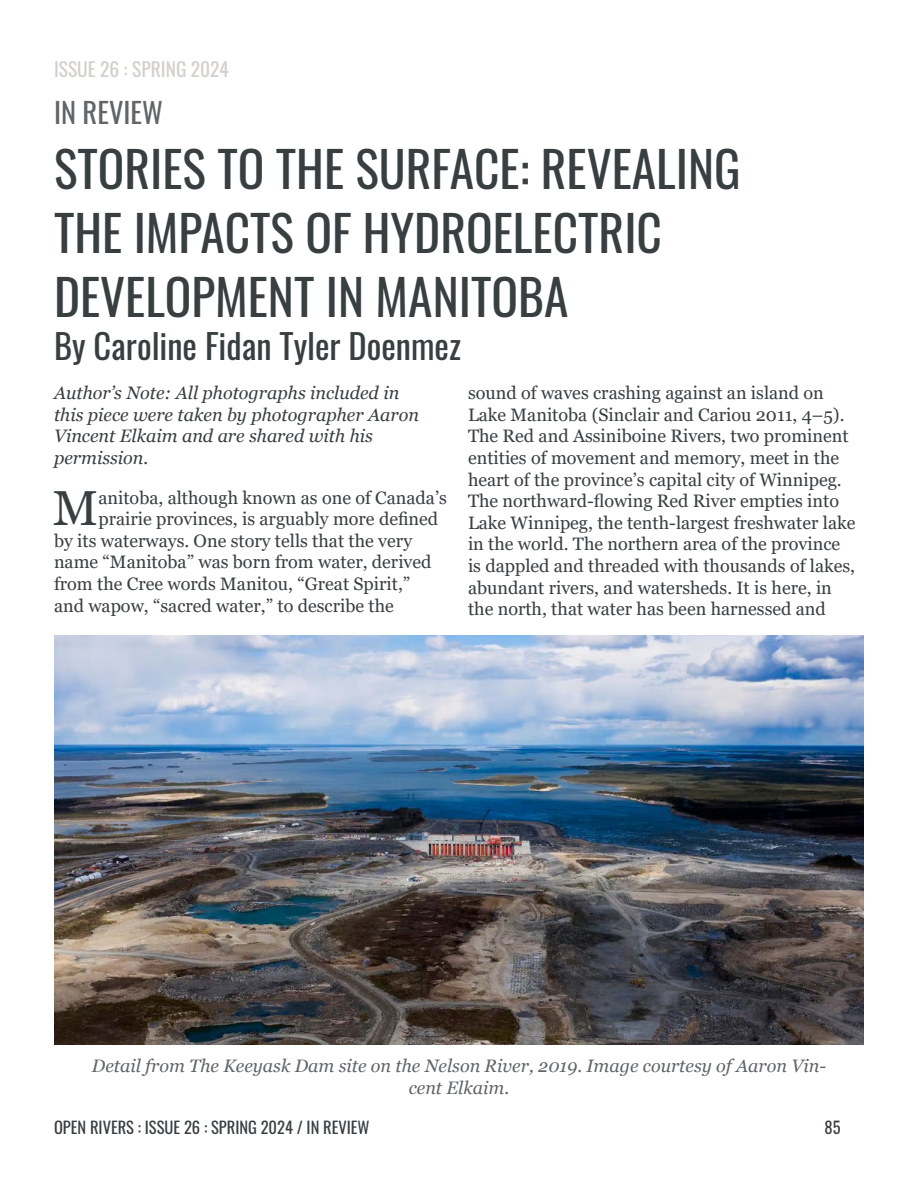
<style>
.page{position:relative;width:918px;height:1188px;background:#fff}
.page>*{position:absolute;margin:0;border:0;box-sizing:border-box;transform-origin:0 0}
.t1{font:49.5px/64.5px "Oswald";color:#393e41}
.t2{font:49.2px "Georgia";color:#393e41}
.t3{font:34.5px "Oswald";color:#393e41}
.t4{font:28.5px "Oswald";color:#616567}
.t5{font:19.5px "Oswald";color:#d3d0cb}
.t6{font:18px/21.6px "Georgia";color:#393e41}
.t7{font:italic 18px/21.6px "Georgia";color:#393e41}
.t8{font:italic 18px/21.6px "Georgia";color:#616567;text-align:center}
.t9{font:16.5px "Oswald";color:#393e41}
</style>
<div class="page">
<img style="left:54px;top:635px;width:810px;height:410px">
<p class="t5" style="left:54px;top:52px;width:177px">ISSUE 26 : SPRING 2024</p>
<h3 class="t4" style="left:54px;top:87px;width:110px">IN REVIEW</h3>
<h1 class="t1" style="left:54px;top:131px;width:688px">STORIES TO THE SURFACE: REVEALING<br>THE IMPACTS OF HYDROELECTRIC<br>DEVELOPMENT IN MANITOBA</h1>
<h3 class="t3" style="left:54px;top:315px;width:409px">By Caroline Fidan Tyler Doenmez</h3>
<p class="t7" style="left:54px;top:382px;width:367px">Author’s Note: All photographs included in this piece were taken by photographer Aaron Vincent Elkaim and are shared with his permission.</p>
<h2 class="t2" style="left:53px;top:478px;width:47px">M</h2>
<p class="t6" style="left:98px;top:487px;width:350px">anitoba, although known as one of Canada’s</p>
<p class="t6" style="left:468px;top:382px;width:389px">sound of waves crashing against an island on Lake Manitoba (Sinclair and Cariou 2011, 4–5).<br>The Red and Assiniboine Rivers, two prominent entities of movement and memory, meet in the heart of the province’s capital city of Winnipeg.<br>The northward-flowing Red River empties into Lake Winnipeg, the tenth-largest freshwater lake in the world. The northern area of the province is dappled and threaded with thousands of lakes, abundant rivers, and watersheds. It is here, in the north, that water has been harnessed and</p>
<p class="t6" style="left:98px;top:508px;width:341px">prairie provinces, is arguably more defined</p>
<p class="t6" style="left:54px;top:530px;width:360px">by its waterways. One story tells that the very</p>
<p class="t6" style="left:54px;top:552px;width:379px">name “Manitoba” was born from water, derived</p>
<p class="t6" style="left:54px;top:573px;width:358px">from the Cree words Manitou, “Great Spirit,”</p>
<p class="t6" style="left:54px;top:595px;width:341px">and wapow, “sacred water,” to describe the</p>
<p class="t8" style="left:92px;top:1055px;width:736px">Detail from The Keeyask Dam site on the Nelson River, 2019. Image courtesy of Aaron Vin&shy;cent Elkaim.</p>
<p class="t9" style="left:54px;top:1113px;width:317px">OPEN RIVERS : ISSUE 26 : SPRING 2024 / IN REVIEW</p>
<p class="t9" style="left:824px;top:1113px;width:18px">85</p>
</div>
